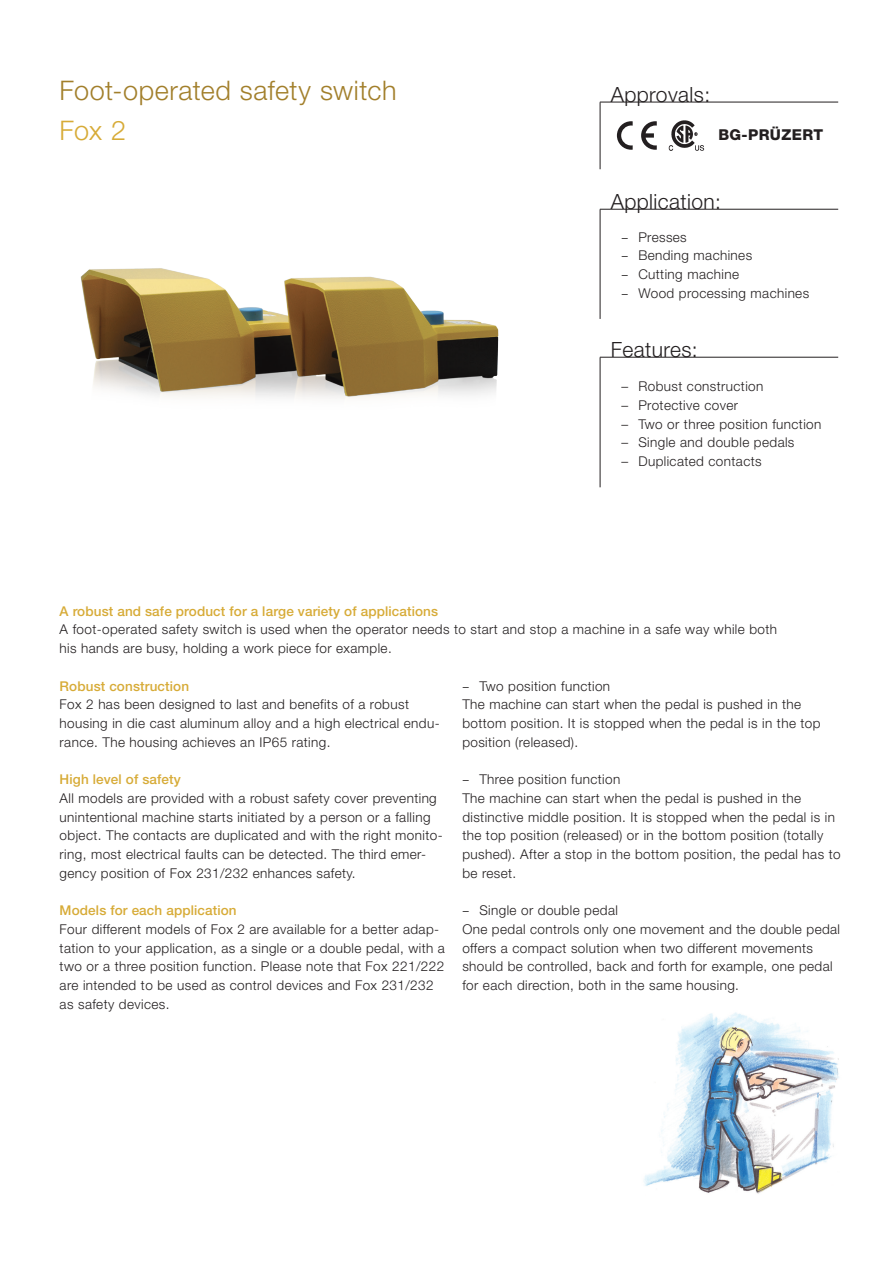
<style>
.page{position:relative;width:893px;height:1263px;background:#fff}
.page>*{position:absolute;margin:0;border:0;box-sizing:border-box;transform-origin:0 0}
.Smaller_cover_title{font:300 27px "Helvetica Neue LT Std";letter-spacing:.02em;color:#a27f2b}
.Smaller_cover_title-2{font:300 27px "Helvetica Neue LT Std";color:#d7ab37}
.Special_comments__co{font:300 21px "Helvetica Neue LT Std";letter-spacing:.02em;color:#231f20}
.Highlight_text_for_l{font:800 15px "Helvetica Neue LT Std";letter-spacing:.025em;color:#231f20}
.Body_text{font:300 13.5px/18.8px "Helvetica Neue LT Std";letter-spacing:.03em;color:#231f20}
.Intro_text_before_bo{font:500 13.5px "Helvetica Neue LT Std";letter-spacing:.01em;color:#d7ab37}
.s1{font-family:"Myriad Pro";font-weight:400}
</style>
<div class="page">
<img style="left:80px;top:268px;width:419px;height:131px">
<hr style="left:600px;top:102px;width:238px;height:1px;background:#231f20">
<hr style="left:600px;top:102px;width:1px;height:67px;background:#231f20">
<hr style="left:600px;top:357px;width:238px;height:1px;background:#231f20">
<hr style="left:600px;top:357px;width:1px;height:130px;background:#231f20">
<hr style="left:600px;top:209px;width:238px;height:1px;background:#231f20">
<hr style="left:600px;top:209px;width:1px;height:110px;background:#231f20">
<img style="left:644px;top:1012px;width:195px;height:182px">
<svg style="left:641px;top:121px;width:16px;height:29px"></svg>
<svg style="left:617px;top:121px;width:16px;height:29px"></svg>
<img style="left:668px;top:120px;width:37px;height:31px">
<p class="Smaller_cover_title" style="left:60px;top:74px;width:338px">Foot-operated safety switch</p>
<p class="Smaller_cover_title-2" style="left:60px;top:114px;width:68px">Fox 2</p>
<p class="Special_comments__co" style="left:611px;top:82px;width:101px">Approvals:</p>
<p class="Highlight_text_for_l" style="left:718px;top:126px;width:106px">BG-PRÜZERT</p>
<p class="Special_comments__co" style="left:611px;top:189px;width:112px">Application:</p>
<p class="Body_text" style="left:621px;top:227px;width:67px"><span class="s1">–</span> Presses</p>
<p class="Body_text" style="left:621px;top:246px;width:132px"><span class="s1">–</span> Bending machines</p>
<p class="Body_text" style="left:621px;top:264px;width:119px"><span class="s1">–</span> Cutting machine</p>
<p class="Body_text" style="left:621px;top:283px;width:189px"><span class="s1">–</span> Wood processing machines</p>
<p class="Special_comments__co" style="left:611px;top:337px;width:89px">Features:</p>
<p class="Body_text" style="left:621px;top:377px;width:144px">– Robust construction</p>
<p class="Body_text" style="left:621px;top:395px;width:118px">– Protective cover</p>
<p class="Body_text" style="left:621px;top:414px;width:202px">– Two or three position function</p>
<p class="Body_text" style="left:621px;top:433px;width:175px">– Single and double pedals</p>
<p class="Body_text" style="left:621px;top:452px;width:142px">– Duplicated contacts</p>
<p class="Intro_text_before_bo" style="left:60px;top:603px;width:380px">A robust and safe product for a large variety of applications</p>
<p class="Body_text" style="left:60px;top:620px;width:719px">A foot-operated safety switch is used when the operator needs to start and stop a machine in a safe way while both his hands are busy, holding a work piece for example.</p>
<p class="Intro_text_before_bo" style="left:60px;top:678px;width:131px">Robust construction</p>
<p class="Body_text" style="left:60px;top:695px;width:382px">Fox 2 has been designed to last and benefits of a robust housing in die cast aluminum alloy and a high electrical endu&shy;rance. The housing achieves an IP65 rating.</p>
<p class="Intro_text_before_bo" style="left:60px;top:771px;width:123px">High level of safety</p>
<p class="Body_text" style="left:60px;top:788px;width:385px">All models are provided with a robust safety cover preventing unintentional machine starts initiated by a person or a falling object. The contacts are duplicated and with the right monito&shy;ring, most electrical faults can be detected. The third emer&shy;gency position of Fox 231/232 enhances safety.</p>
<p class="Intro_text_before_bo" style="left:60px;top:902px;width:179px">Models for each application</p>
<p class="Body_text" style="left:60px;top:919px;width:387px">Four different models of Fox 2 are available for a better adap&shy;tation to your application, as a single or a double pedal, with a two or a three position function. Please note that Fox 221/222 are intended to be used as control devices and Fox 231/232 as safety devices.</p>
<p class="Body_text" style="left:462px;top:676px;width:149px"><span class="s1">–</span> Two position function</p>
<p class="Body_text" style="left:462px;top:695px;width:360px">The machine can start when the pedal is pushed in the bottom position. It is stopped when the pedal is in the top position (released).</p>
<p class="Body_text" style="left:462px;top:770px;width:159px"><span class="s1">–</span> Three position function</p>
<p class="Body_text" style="left:462px;top:788px;width:380px">The machine can start when the pedal is pushed in the distinctive middle position. It is stopped when the pedal is in the top position (released) or in the bottom position (totally pushed). After a stop in the bottom position, the pedal has to be reset.</p>
<p class="Body_text" style="left:462px;top:901px;width:157px"><span class="s1">–</span> Single or double pedal</p>
<p class="Body_text" style="left:462px;top:919px;width:379px">One pedal controls only one movement and the double pedal offers a compact solution when two different movements should be controlled, back and forth for example, one pedal for each direction, both in the same housing.</p>
</div>
